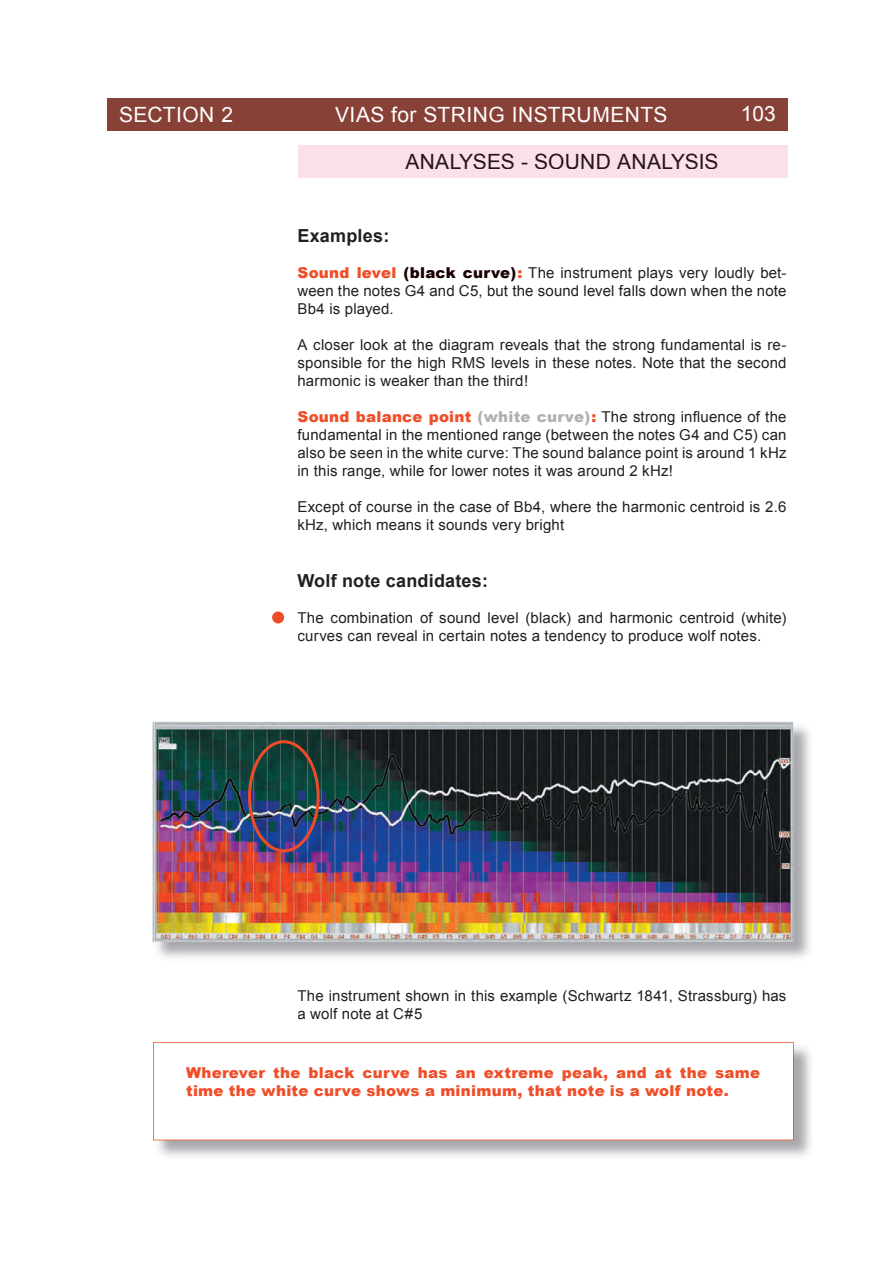
<style>
.page{position:relative;width:893px;height:1263px;background:#fff}
.page>*{position:absolute;margin:0;border:0;box-sizing:border-box;transform-origin:0 0}
.t1{font:21px "Arial";letter-spacing:.02em;color:#fff}
.t2{font:21px "Arial";letter-spacing:.01em;color:#23151a}
.t3{font:700 18px "Arial";letter-spacing:.01em;color:#231f20}
.t4{font:15px/18px "Arial";letter-spacing:.01em;color:#231f20;text-align:justify}
.t5{font:900 15px/18px "Arial";letter-spacing:.02em;color:#f04e29}
.s1{font-weight:900;color:#f04e29}
.s2{font-weight:900;color:#190000}
.s3{font-weight:900;color:#b0b1b5}
</style>
<div class="page">
<div style="left:107px;top:98px;width:681px;height:33px;background:#884136"></div>
<div style="left:299px;top:145px;width:489px;height:33px;background:#fbdfeb"></div>
<div style="left:272px;top:611px;width:12px;height:12px;background:#f04c27;border-radius:50%"></div>
<img style="left:157px;top:722px;width:653px;height:236px">
<img style="left:152px;top:722px;width:641px;height:220px">
<img style="left:248px;top:740px;width:93px;height:134px">
<img style="left:248px;top:740px;width:72px;height:112px">
<svg style="left:153px;top:1042px;width:641px;height:98px"></svg>
<h1 class="t1" style="left:119px;top:101px;width:115px">SECTION 2</h1>
<h1 class="t1" style="left:335px;top:101px;width:334px">VIAS for STRING INSTRUMENTS</h1>
<h1 class="t1" style="left:741px;top:100px;width:37px">103</h1>
<h1 class="t2" style="left:405px;top:148px;width:315px">ANALYSES - SOUND ANALYSIS</h1>
<p class="t3" style="left:297px;top:224px;width:93px">Examples:</p>
<p class="t4" style="left:297px;top:264px;width:490px"><span class="s1">Sound level</span> <span class="s2">(black curve)</span><span class="s1">:</span> The instrument plays very loudly bet&shy;ween the notes G4 and C5, but the sound level falls down when the note Bb4 is played.</p>
<p class="t4" style="left:297px;top:336px;width:491px">A closer look at the diagram reveals that the strong fundamental is re&shy;sponsible for the high RMS levels in these notes. Note that the second harmonic is weaker than the third!</p>
<p class="t4" style="left:297px;top:408px;width:490px"><span class="s1">Sound balance point</span> <span class="s3">(white curve)</span><span class="s1">:</span> The strong influence of the fundamental in the mentioned range (between the notes G4 and C5) can also be seen in the white curve: The sound balance point is around 1 kHz in this range, while for lower notes it was around 2 kHz!</p>
<p class="t4" style="left:297px;top:498px;width:490px">Except of course in the case of Bb4, where the harmonic centroid is 2.6 kHz, which means it sounds very bright</p>
<p class="t3" style="left:297px;top:569px;width:192px">Wolf note candidates:</p>
<p class="t4" style="left:297px;top:609px;width:490px">The combination of sound level (black) and harmonic centroid (white) curves can reveal in certain notes a tendency to produce wolf notes.</p>
<p class="t4" style="left:297px;top:987px;width:490px">The instrument shown in this example (Schwartz 1841, Strassburg) has a wolf note at C#5</p>
<p class="t5" style="left:186px;top:1063px;width:576px">Wherever the black curve has an extreme peak, and at the same time the white curve shows a minimum, that note is a wolf note.</p>
</div>
